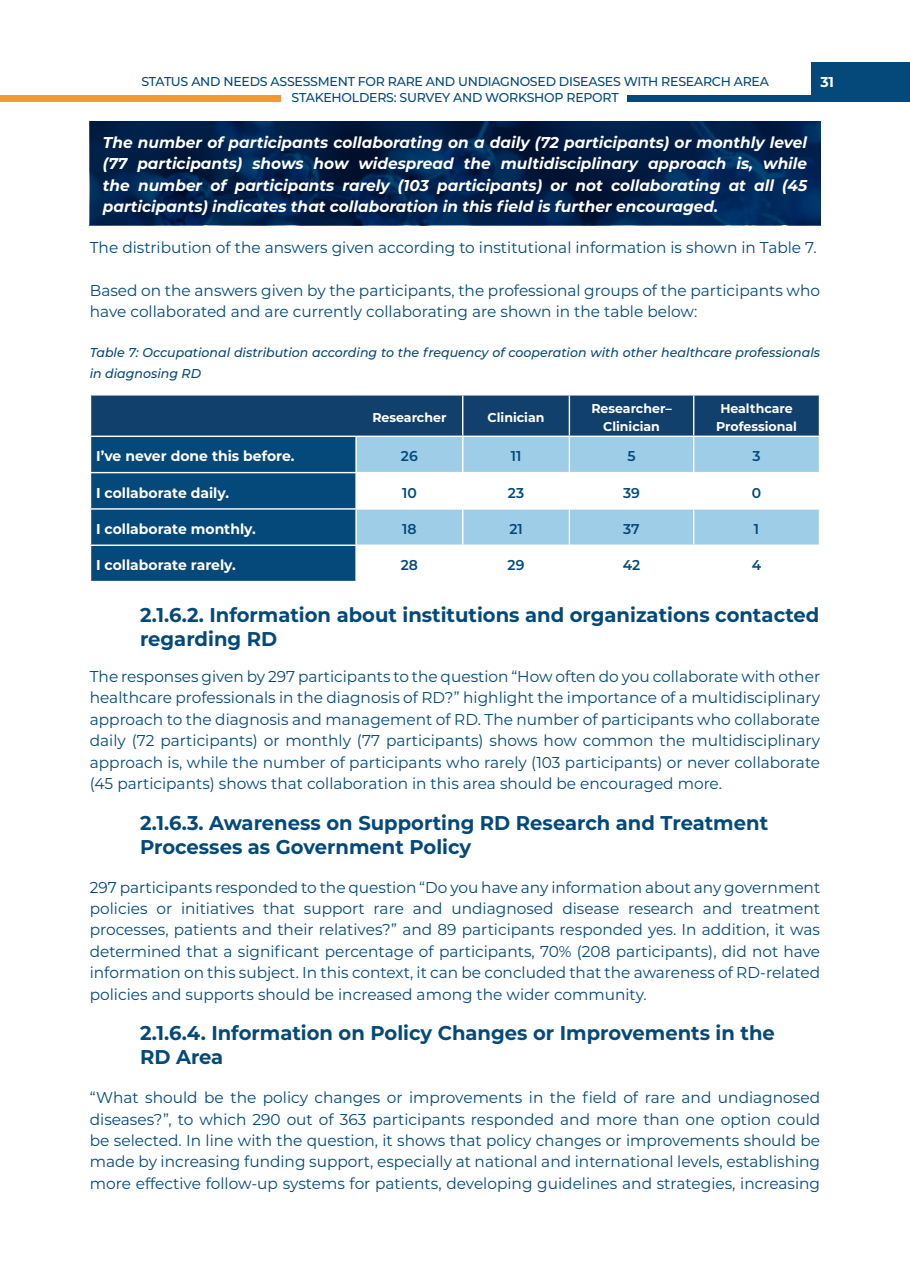
<style>
.page{position:relative;width:910px;height:1280px;background:#fff}
.page>*{position:absolute;margin:0;border:0;box-sizing:border-box;transform-origin:0 0}
.t1{font:700 19.95px/24px "Montserrat";color:#044979}
.t2{font:15.6px/21.3px "Montserrat";color:#044979;text-align:justify}
.t3{font:italic 700 15.6px/21.3px "Montserrat";color:#fff;text-align:justify}
.t4{font:700 14.25px "Montserrat";color:#fff}
.t5{font:600 14.25px "Montserrat";color:#044979}
.t6{font:italic 500 12.75px/21.3px "Montserrat";color:#044979}
.t7{font:500 12.75px/15.6px "Montserrat";letter-spacing:-.02em;color:#044979;text-align:center}
.t8{font:700 12.75px/17.7px "Montserrat";color:#fff;text-align:center}
</style>
<div class="page">
<div style="left:811px;top:62px;width:99px;height:40px;background:#044979"></div>
<div style="left:0;top:96px;width:280px;height:6px;background:#f29a2d"></div>
<div style="left:627px;top:96px;width:204px;height:6px;background:#044979"></div>
<svg style="left:90px;top:122px;width:731px;height:103px;background:#00214c"></svg>
<svg style="left:91px;top:395px;width:728px;height:186px;background:#0e4876"></svg>
<div style="left:357px;top:437px;width:462px;height:35px;background:#9ecde8"></div>
<svg style="left:357px;top:473px;width:462px;height:108px"></svg>
<hr style="left:355px;top:437px;width:2px;height:35px;background:#fff">
<hr style="left:462px;top:437px;width:1px;height:35px;background:#fff">
<hr style="left:569px;top:437px;width:1px;height:35px;background:#fff">
<hr style="left:693px;top:437px;width:1px;height:35px;background:#fff">
<hr style="left:90px;top:472px;width:266px;height:1px;background:#fff">
<hr style="left:356px;top:472px;width:107px;height:1px;background:#fff">
<hr style="left:355px;top:473px;width:2px;height:35px;background:#fff">
<hr style="left:463px;top:472px;width:106px;height:1px;background:#fff">
<hr style="left:462px;top:473px;width:1px;height:35px;background:#fff">
<hr style="left:569px;top:472px;width:125px;height:1px;background:#fff">
<hr style="left:569px;top:473px;width:1px;height:35px;background:#fff">
<hr style="left:694px;top:472px;width:126px;height:1px;background:#fff">
<hr style="left:693px;top:473px;width:1px;height:35px;background:#fff">
<hr style="left:90px;top:508px;width:266px;height:2px;background:#fff">
<hr style="left:356px;top:508px;width:107px;height:2px;background:#fff">
<hr style="left:355px;top:510px;width:2px;height:34px;background:#fff">
<hr style="left:463px;top:508px;width:106px;height:2px;background:#fff">
<hr style="left:462px;top:510px;width:1px;height:34px;background:#fff">
<hr style="left:569px;top:508px;width:125px;height:2px;background:#fff">
<hr style="left:569px;top:510px;width:1px;height:34px;background:#fff">
<hr style="left:694px;top:508px;width:126px;height:2px;background:#fff">
<hr style="left:693px;top:510px;width:1px;height:34px;background:#fff">
<hr style="left:90px;top:544px;width:266px;height:2px;background:#fff">
<hr style="left:356px;top:544px;width:107px;height:2px;background:#fff">
<hr style="left:355px;top:546px;width:2px;height:35px;background:#fff">
<hr style="left:463px;top:544px;width:106px;height:2px;background:#fff">
<hr style="left:462px;top:546px;width:1px;height:35px;background:#fff">
<hr style="left:569px;top:544px;width:125px;height:2px;background:#fff">
<hr style="left:569px;top:546px;width:1px;height:35px;background:#fff">
<hr style="left:694px;top:544px;width:126px;height:2px;background:#fff">
<hr style="left:693px;top:546px;width:1px;height:35px;background:#fff">
<hr style="left:462px;top:396px;width:1px;height:40px;background:#fff">
<hr style="left:569px;top:396px;width:1px;height:40px;background:#fff">
<hr style="left:693px;top:396px;width:1px;height:40px;background:#fff">
<hr style="left:90px;top:436px;width:266px;height:1px;background:#fff">
<hr style="left:356px;top:436px;width:107px;height:1px;background:#fff">
<hr style="left:463px;top:436px;width:106px;height:1px;background:#fff">
<hr style="left:569px;top:436px;width:125px;height:1px;background:#fff">
<hr style="left:694px;top:436px;width:126px;height:1px;background:#fff">
<p class="t7" style="left:141px;top:73px;width:629px">STATUS AND NEEDS ASSESSMENT FOR RARE AND UNDIAGNOSED DISEASES WITH RESEARCH AREA<br>STAKEHOLDERS: SURVEY AND WORKSHOP REPORT</p>
<p class="t4" style="left:821px;top:72px;width:15px">31</p>
<p class="t3" style="left:103px;top:131px;width:706px">The number of participants collaborating on a daily (72 participants) or monthly level (77 participants) shows how widespread the multidisciplinary approach is, while the number of participants rarely (103 participants) or not collaborating at all (45 participants) indicates that collaboration in this field is further encouraged.</p>
<p class="t2" style="left:90px;top:236px;width:728px">The distribution of the answers given according to institutional information is shown in Table 7.</p>
<p class="t2" style="left:90px;top:279px;width:732px">Based on the answers given by the participants, the professional groups of the participants who have collaborated and are currently collaborating are shown in the table below:</p>
<p class="t6" style="left:90px;top:341px;width:732px">Table 7: Occupational distribution according to the frequency of cooperation with other healthcare professionals in diagnosing RD</p>
<p class="t8" style="left:372px;top:408px;width:76px">Researcher</p>
<p class="t8" style="left:488px;top:408px;width:58px">Clinician</p>
<p class="t8" style="left:591px;top:399px;width:82px">Researcher–<br>Clinician</p>
<p class="t8" style="left:716px;top:399px;width:82px">Healthcare<br>Professional</p>
<p class="t4" style="left:96px;top:446px;width:200px">I’ve never done this before.</p>
<p class="t5" style="left:401px;top:446px;width:18px">26</p>
<p class="t5" style="left:511px;top:446px;width:12px">11</p>
<p class="t5" style="left:627px;top:446px;width:10px">5</p>
<p class="t5" style="left:752px;top:446px;width:10px">3</p>
<p class="t4" style="left:96px;top:482px;width:134px">I collaborate daily.</p>
<p class="t5" style="left:402px;top:482px;width:16px">10</p>
<p class="t5" style="left:508px;top:482px;width:18px">23</p>
<p class="t5" style="left:623px;top:482px;width:18px">39</p>
<p class="t5" style="left:752px;top:482px;width:11px">0</p>
<p class="t4" style="left:96px;top:519px;width:161px">I collaborate monthly.</p>
<p class="t5" style="left:402px;top:519px;width:16px">18</p>
<p class="t5" style="left:509px;top:519px;width:15px">21</p>
<p class="t5" style="left:623px;top:519px;width:18px">37</p>
<p class="t5" style="left:754px;top:519px;width:7px">1</p>
<p class="t4" style="left:96px;top:555px;width:141px">I collaborate rarely.</p>
<p class="t5" style="left:401px;top:555px;width:19px">28</p>
<p class="t5" style="left:508px;top:555px;width:18px">29</p>
<p class="t5" style="left:623px;top:555px;width:19px">42</p>
<p class="t5" style="left:752px;top:555px;width:11px">4</p>
<p class="t1" style="left:140px;top:601px;width:681px">2.1.6.2. Information about institutions and organizations contacted regarding RD</p>
<p class="t2" style="left:90px;top:665px;width:732px">The responses given by 297 participants to the question “How often do you collaborate with other healthcare professionals in the diagnosis of RD?” highlight the importance of a multidisciplinary approach to the diagnosis and management of RD. The number of participants who collaborate daily (72 participants) or monthly (77 participants) shows how common the multidisciplinary approach is, while the number of participants who rarely (103 participants) or never collaborate (45 participants) shows that collaboration in this area should be encouraged more.</p>
<p class="t1" style="left:140px;top:809px;width:630px">2.1.6.3. Awareness on Supporting RD Research and Treatment<br>Processes as Government Policy</p>
<p class="t2" style="left:90px;top:876px;width:732px">297 participants responded to the question “Do you have any information about any government policies or initiatives that support rare and undiagnosed disease research and treatment processes, patients and their relatives?” and 89 participants responded yes. In addition, it was determined that a significant percentage of participants, 70% (208 participants), did not have information on this subject. In this context, it can be concluded that the awareness of RD-related policies and supports should be increased among the wider community.</p>
<p class="t1" style="left:140px;top:1020px;width:636px">2.1.6.4. Information on Policy Changes or Improvements in the<br>RD Area</p>
<p class="t2" style="left:90px;top:1086px;width:732px">“What should be the policy changes or improvements in the field of rare and undiagnosed diseases?”, to which 290 out of 363 participants responded and more than one option could be selected. In line with the question, it shows that policy changes or improvements should be made by increasing funding support, especially at national and international levels, establishing more effective follow-up systems for patients, developing guidelines and strategies, increasing</p>
</div>
